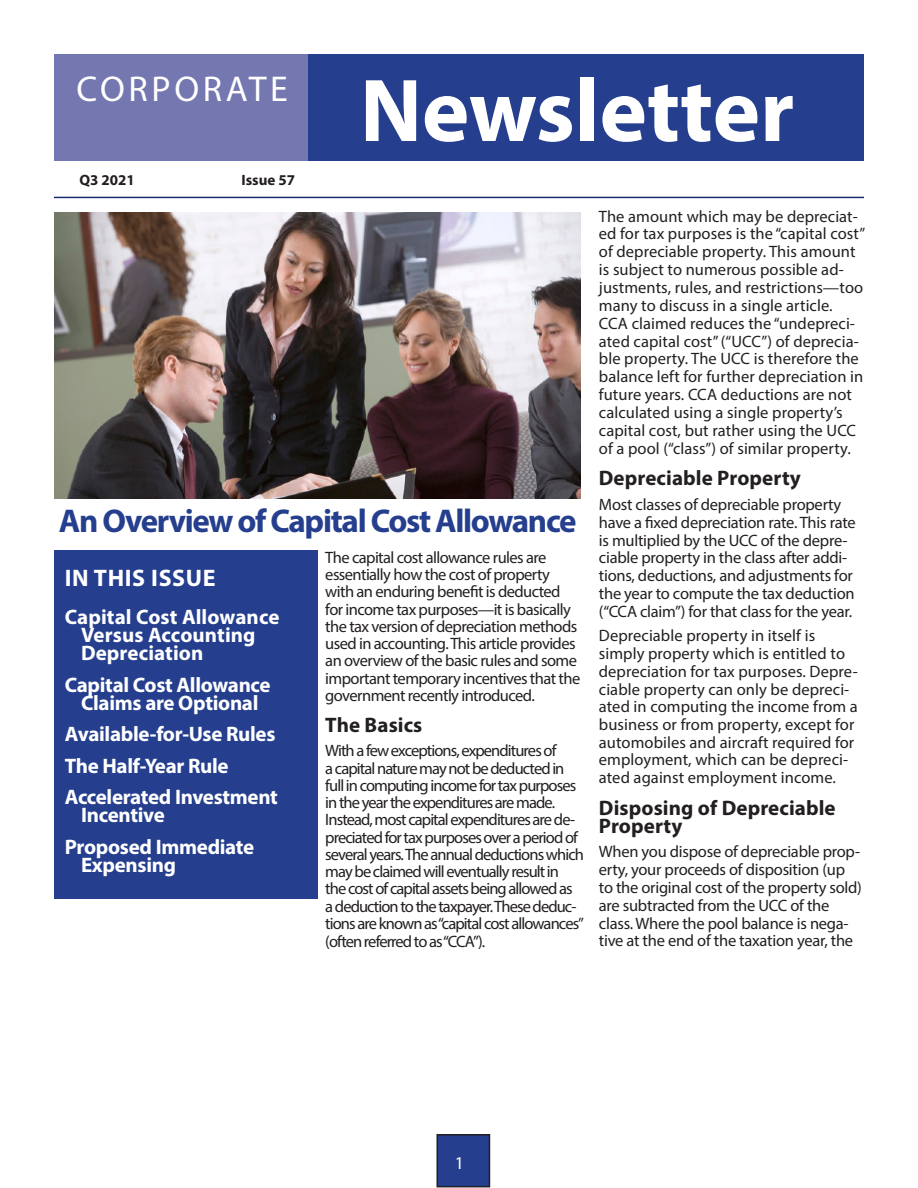
<style>
.page{position:relative;width:918px;height:1188px;background:#fff}
.page>*{position:absolute;margin:0;border:0;box-sizing:border-box;transform-origin:0 0}
.t1{font:700 90px "Myriad Pro";color:#fff}
.t2{font:36px "Myriad Pro";letter-spacing:.1em;color:#fff}
.t3{font:700 33px "Myriad Pro";letter-spacing:-.04em;color:#253f8e}
.t4{font:700 24px "Myriad Pro";letter-spacing:.025em;color:#fff}
.t5{font:700 21px/18px "Myriad Pro";letter-spacing:-.015em;color:#fff}
.Body{font:700 21px/18px "Myriad Pro";letter-spacing:.005em;color:#231f20}
.t6{font:700 21px/18px "Myriad Pro";letter-spacing:.005em;color:#fff}
.t7{font:18px "Myriad Pro";color:#fff}
.Body-2{font:16.5px/17.9px "Myriad Pro";letter-spacing:.005em;color:#231f20}
.Body-3{font:16.5px/17.9px "Myriad Pro";letter-spacing:-.015em;color:#231f20}
.Body-4{font:16.5px/17.2px "Myriad Pro";letter-spacing:-.055em;color:#231f20}
.Body-5{font:16.5px/17.2px "Myriad Pro";letter-spacing:-.035em;color:#231f20}
.t8{font:700 15px "Myriad Pro";color:#231f20}
</style>
<div class="page">
<div style="left:307px;top:55px;width:556px;height:106px;background:#253f8e"></div>
<div style="left:54px;top:54px;width:253px;height:106px;background:#7477b0"></div>
<img style="left:54px;top:212px;width:526px;height:286px">
<hr style="left:54px;top:197px;width:810px;height:1px;background:#182c6f">
<div style="left:54px;top:550px;width:264px;height:349px;background:#253f8e"></div>
<div style="left:437px;top:1135px;width:52px;height:52px;background:#253f8e"></div>
<div style="left:436px;top:1134px;width:54px;height:53px;border:2px solid #231f20"></div>
<p class="t2" style="left:76px;top:66px;width:213px">CORPORATE</p>
<p class="t8" style="left:80px;top:170px;width:57px">Q3 2021</p>
<p class="t8" style="left:242px;top:170px;width:55px">Issue 57</p>
<p class="t1" style="left:360px;top:52px;width:436px">Newsletter</p>
<p class="t3" style="left:59px;top:499px;width:519px">An Overview of Capital Cost Allowance</p>
<p class="t4" style="left:65px;top:562px;width:152px">IN THIS ISSUE</p>
<p class="t6" style="left:81px;top:608px;width:200px;text-indent:-16px">Capital Cost Allowance<br>Versus Accounting<br>Depreciation</p>
<p class="t5" style="left:65px;top:675px;width:207px;text-align:center">Capital Cost Allowance<br>Claims are Optional</p>
<p class="t5" style="left:65px;top:725px;width:212px">Available-for-Use Rules</p>
<p class="t5" style="left:65px;top:756px;width:165px">The Half-Year Rule</p>
<p class="t5" style="left:81px;top:788px;width:198px;text-indent:-16px">Accelerated Investment<br>Incentive</p>
<p class="t5" style="left:81px;top:837px;width:175px;text-indent:-16px">Proposed Immediate<br>Expensing</p>
<p class="Body-5" style="left:325px;top:548px;width:256px">The capital cost allowance rules are essentially how the cost of property with an enduring benefit is deducted for income tax purposes—it is basically the tax version of depreciation methods used in accounting. This article provides an overview of the basic rules and some important temporary incentives that the government recently introduced.</p>
<p class="Body" style="left:325px;top:716px;width:99px">The Basics</p>
<p class="Body-4" style="left:325px;top:742px;width:260px">With a few exceptions, expenditures of<br>a capital nature may not be deducted in full in computing income for tax purposes in the year the expenditures are made.<br>Instead, most capital expenditures are de&shy;preciated for tax purposes over a period of several years. The annual deductions which may be claimed will eventually result in the cost of capital assets being allowed as a deduction to the taxpayer. These deduc&shy;tions are known as “capital cost allowances” (often referred to as “CCA”).</p>
<p class="Body-2" style="left:599px;top:207px;width:268px">The amount which may be depreciat&shy;ed for tax purposes is the “capital cost” of depreciable property. This amount is subject to numerous possible ad&shy;justments, rules, and restrictions—too many to discuss in a single article.<br>CCA claimed reduces the “undepreci&shy;ated capital cost” (“UCC”) of deprecia&shy;ble property. The UCC is therefore the balance left for further depreciation in future years. CCA deductions are not calculated using a single property’s capital cost, but rather using the UCC of a pool (“class”) of similar property.</p>
<p class="Body" style="left:599px;top:469px;width:203px">Depreciable Property</p>
<p class="Body-3" style="left:599px;top:495px;width:258px">Most classes of depreciable property have a fixed depreciation rate. This rate is multiplied by the UCC of the depre&shy;ciable property in the class after addi&shy;tions, deductions, and adjustments for the year to compute the tax deduction (“CCA claim”) for that class for the year.</p>
<p class="Body-2" style="left:599px;top:627px;width:261px">Depreciable property in itself is simply property which is entitled to depreciation for tax purposes. Depre&shy;ciable property can only be depreci&shy;ated in computing the income from a business or from property, except for automobiles and aircraft required for employment, which can be depreci&shy;ated against employment income.</p>
<p class="Body" style="left:599px;top:798px;width:238px">Disposing of Depreciable<br>Property</p>
<p class="Body-3" style="left:599px;top:842px;width:265px">When you dispose of depreciable prop&shy;erty, your proceeds of disposition (up to the original cost of the property sold) are subtracted from the UCC of the class. Where the pool balance is nega&shy;tive at the end of the taxation year, the</p>
<p class="t7" style="left:455px;top:1151px;width:11px">1</p>
</div>
